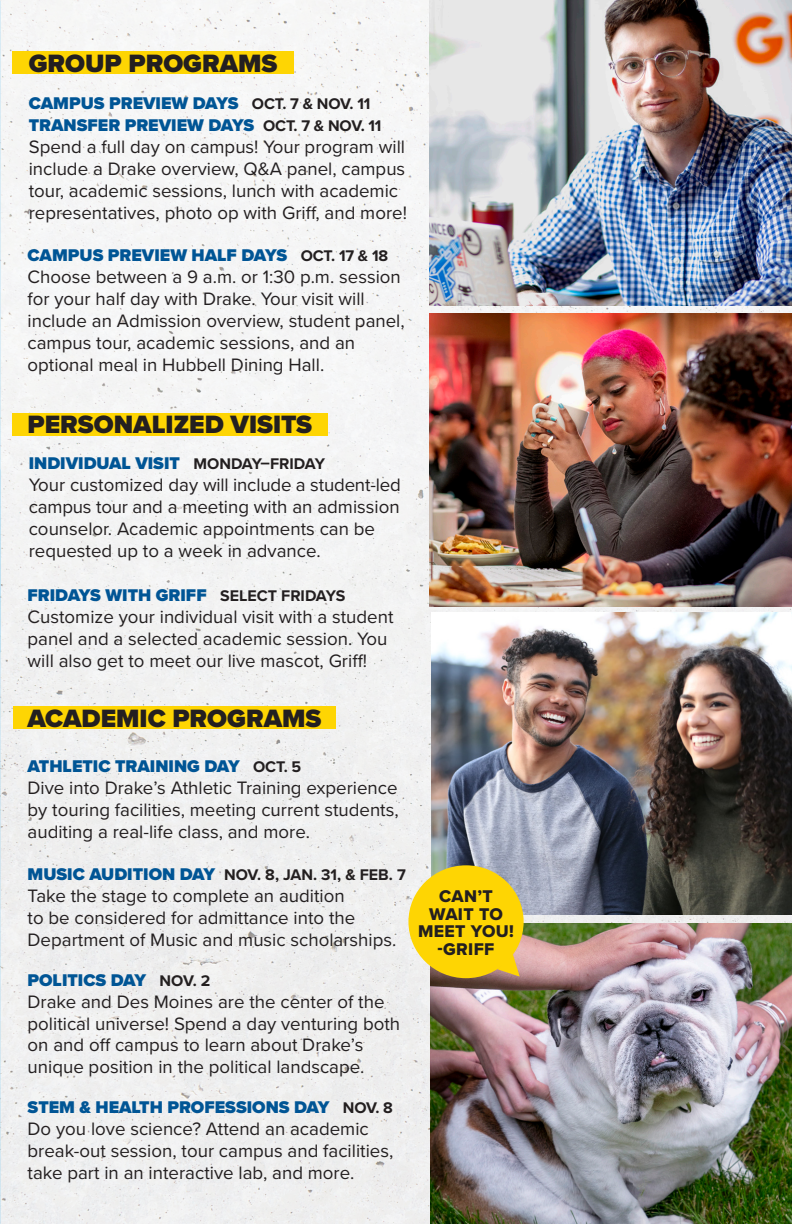
<style>
.page{position:relative;width:792px;height:1224px;background:#fff}
.page>*{position:absolute;margin:0;border:0;box-sizing:border-box;transform-origin:0 0}
.t1{font:900 26px "Proxima Nova";color:#231f20}
.t2{font:18.6px/22px "Proxima Nova";color:#231f20}
.t3{font:900 17.6px/22px "Proxima Nova";color:#005595}
.t4{font:17.6px/17.6px "Proxima Nova Extrabld";letter-spacing:.02em;color:#231f20;text-align:center}
.t5{font:700 16px "Proxima Nova";color:#231f20}
.s1{font-weight:700;font-size:16px;color:#231f20}
.s2{font-weight:900;font-size:17.6px;color:#005595}
</style>
<div class="page">
<div style="left:1px;top:0;width:791px;height:1224px;background:#f2f2f3"></div>
<img style="left:431px;top:612px;width:361px;height:303px">
<img style="left:0;top:470px;width:1px;height:754px">
<img style="left:0;top:0;width:1px;height:652px">
<img style="left:430px;top:0;width:362px;height:305px">
<img style="left:429px;top:313px;width:363px;height:293px">
<div style="left:13px;top:51px;width:281px;height:23px;background:#fed503"></div>
<img style="left:431px;top:923px;width:361px;height:301px">
<div style="left:408px;top:865px;width:116px;height:113px;background:#fed503;border-radius:50%"></div>
<svg style="left:497px;top:954px;width:23px;height:23px"></svg>
<div style="left:13px;top:706px;width:323px;height:23px;background:#fed503"></div>
<div style="left:13px;top:414px;width:315px;height:22px;background:#fed503"></div>
<p class="t1" style="left:29px;top:44px;width:250px">GROUP PROGRAMS</p>
<p class="t3" style="left:29px;top:92px;width:354px">CAMPUS PREVIEW DAYS <span class="s1">OCT. 7 &amp; NOV. 11<br></span>TRANSFER PREVIEW DAYS <span class="s1">OCT. 7 &amp; NOV. 11</span></p>
<p class="t2" style="left:29px;top:135px;width:380px">Spend a full day on campus! Your program will include a Drake overview, Q&amp;A panel, campus tour, academic sessions, lunch with academic representatives, photo op with Griff, and more!</p>
<p class="t3" style="left:28px;top:244px;width:362px">CAMPUS PREVIEW HALF DAYS <span class="s1">OCT. 17 &amp; 18</span></p>
<p class="t2" style="left:28px;top:265px;width:379px">Choose between a 9 a.m. or 1:30 p.m. session for your half day with Drake. Your visit will include an Admission overview, student panel, campus tour, academic sessions, and an optional meal in Hubbell Dining Hall.</p>
<p class="t1" style="left:28px;top:405px;width:286px">PERSONALIZED VISITS</p>
<p class="t3" style="left:29px;top:452px;width:298px">INDIVIDUAL VISIT <span class="s1">MONDAY–FRIDAY</span></p>
<p class="t2" style="left:29px;top:473px;width:374px">Your customized day will include a student-led campus tour and a meeting with an admission counselor. Academic appointments can be requested up to a week in advance.</p>
<p class="t3" style="left:28px;top:584px;width:319px">FRIDAYS WITH GRIFF <span class="s1">SELECT FRIDAYS</span></p>
<p class="t2" style="left:28px;top:605px;width:367px">Customize your individual visit with a student panel and a selected academic session. You will also get to meet our live mascot, Griff!</p>
<p class="t1" style="left:28px;top:699px;width:295px">ACADEMIC PROGRAMS</p>
<p class="t3" style="left:28px;top:755px;width:275px">ATHLETIC TRAINING DAY <span class="s1">OCT. 5</span></p>
<p class="t2" style="left:28px;top:776px;width:373px;text-align:justify">Dive into Drake’s Athletic Training experience by touring facilities, meeting current students, auditing a real-life class, and more.</p>
<p class="t5" style="left:28px;top:863px;width:380px"><span class="s2">MUSIC AUDITION DAY</span> NOV. 8, JAN. 31, &amp; FEB. 7</p>
<p class="t2" style="left:28px;top:884px;width:370px">Take the stage to complete an audition<br>to be considered for admittance into the<br>Department of Music and music scholarships.</p>
<p class="t4" style="left:418px;top:887px;width:97px">CAN’T<br>WAIT TO<br>MEET YOU! -GRIFF</p>
<p class="t3" style="left:28px;top:969px;width:184px">POLITICS DAY <span class="s1">NOV. 2</span></p>
<p class="t2" style="left:28px;top:990px;width:374px">Drake and Des Moines are the center of the political universe! Spend a day venturing both on and off campus to learn about Drake’s unique position in the political landscape.</p>
<p class="t3" style="left:28px;top:1096px;width:367px">STEM &amp; HEALTH PROFESSIONS DAY <span class="s1">NOV. 8</span></p>
<p class="t2" style="left:28px;top:1117px;width:367px">Do you love science? Attend an academic break-out session, tour campus and facilities, take part in an interactive lab, and more.</p>
</div>
